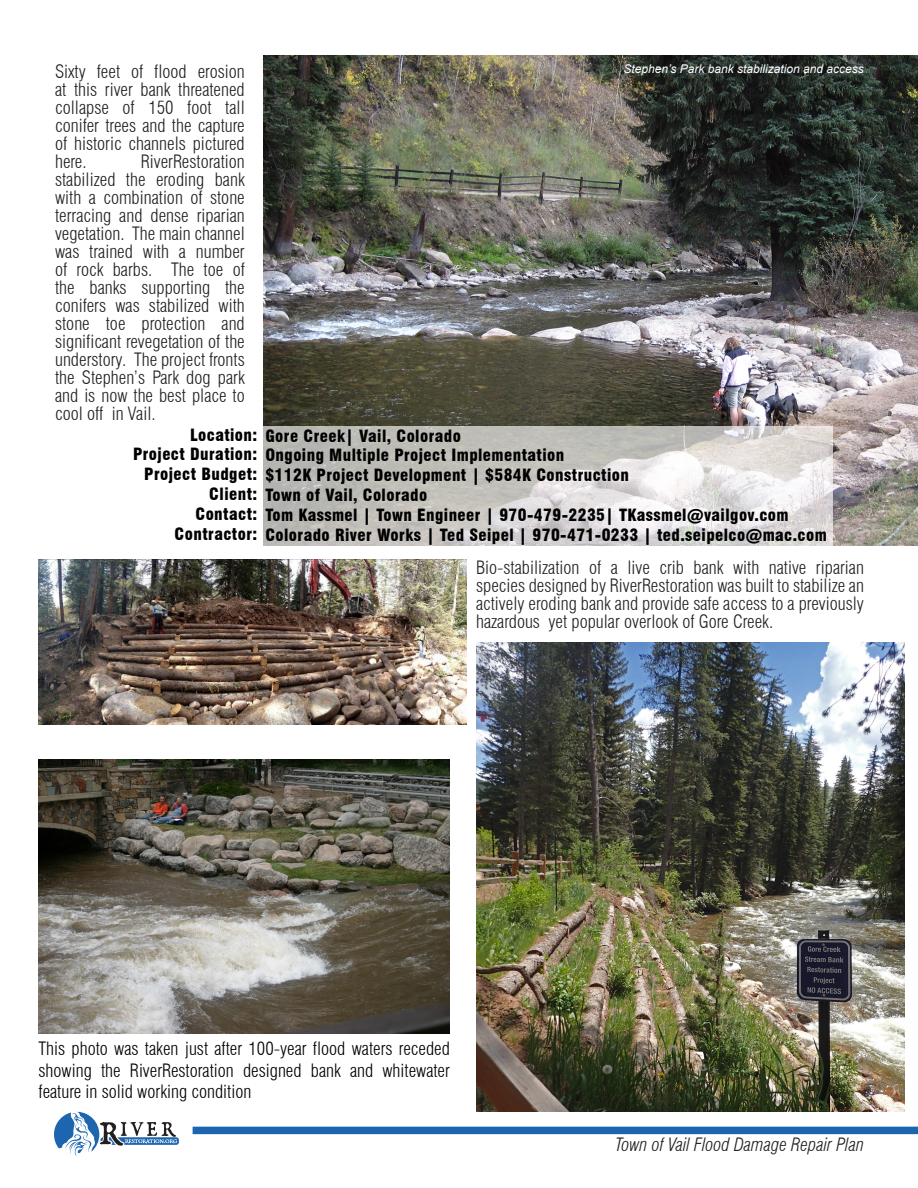
<style>
.page{position:relative;width:918px;height:1188px;background:#fff}
.page>*{position:absolute;margin:0;border:0;box-sizing:border-box;transform-origin:0 0}
.t1{font:300 condensed 18px/18px "Swiss 721 BT";color:#231f20;text-align:justify}
.t2{font:300 condensed 18px/21.6px "Swiss 721 BT";color:#000;text-align:justify}
.t3{font:italic 300 condensed 18px "Swiss 721 BT";color:#231f20}
.t4{font:900 condensed 16.5px/19.8px "Swiss 721 BT";letter-spacing:.025em;color:#000}
.t5{font:italic 12px "Arial";color:#fff}
</style>
<div class="page">
<svg style="left:54px;top:1112px;width:125px;height:44px"></svg>
<img style="left:263px;top:55px;width:655px;height:490px">
<svg style="left:263px;top:426px;width:570px;height:120px;background:#cac8c5"></svg>
<svg style="left:467px;top:417px;width:368px;height:28px;background:#95938c"></svg>
<svg style="left:572px;top:435px;width:263px;height:30px;background:#cfccc7"></svg>
<svg style="left:634px;top:458px;width:201px;height:29px"></svg>
<svg style="left:434px;top:487px;width:401px;height:17px"></svg>
<svg style="left:797px;top:496px;width:38px;height:28px"></svg>
<img style="left:39px;top:560px;width:428px;height:164px">
<img style="left:39px;top:760px;width:411px;height:274px">
<img style="left:476px;top:642px;width:428px;height:470px">
<div style="left:193px;top:1127px;width:725px;height:7px;background:#1c66af"></div>
<p class="t1" style="left:55px;top:62px;width:191px">Sixty feet of flood erosion at this river bank threatened collapse of 150 foot tall conifer trees and the capture of historic channels pictured here.</p>
<p class="t1" style="left:55px;top:152px;width:191px;text-indent:86px">RiverRestoration stabilized the eroding bank with a combination of stone terracing and dense riparian vegetation. The main channel was trained with a number of rock barbs. The toe of the banks supporting the conifers was stabilized with stone toe protection and significant revegetation of the understory. The project fronts the Stephen’s Park dog park and is now the best place to cool off in Vail.</p>
<p class="t4" style="left:133px;top:425px;width:126px;text-align:right">Location:<br>Project Duration:<br>Project Budget:<br>Client:<br>Contact:<br>Contractor:</p>
<p class="t5" style="left:623px;top:61px;width:242px">Stephen’s Park bank stabilization and access</p>
<p class="t4" style="left:265px;top:426px;width:563px">Gore Creek| Vail, Colorado<br>Ongoing Multiple Project Implementation<br>$112K Project Development | $584K Construction<br>Town of Vail, Colorado<br>Tom Kassmel | Town Engineer | 970-479-2235| TKassmel@vailgov.com Colorado River Works | Ted Seipel | 970-471-0233 | ted.seipelco@mac.com</p>
<p class="t1" style="left:476px;top:558px;width:389px">Bio-stabilization of a live crib bank with native riparian species designed by RiverRestoration was built to stabilize an actively eroding bank and provide safe access to a previously hazardous yet popular overlook of Gore Creek.</p>
<p class="t2" style="left:39px;top:1038px;width:413px">This photo was taken just after 100-year flood waters receded showing the RiverRestoration designed bank and whitewater feature in solid working condition</p>
<p class="t3" style="left:616px;top:1133px;width:250px">Town of Vail Flood Damage Repair Plan</p>
</div>
